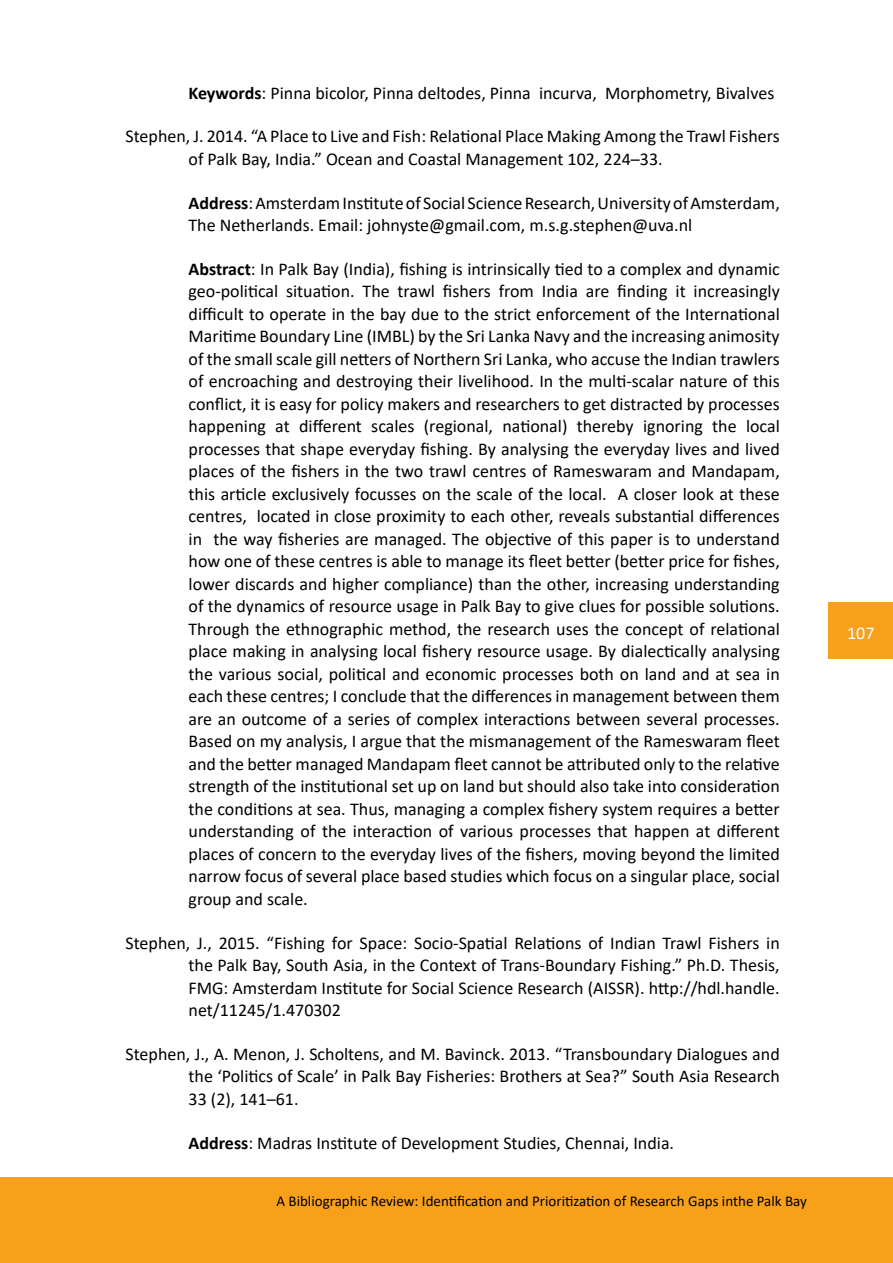
<style>
.page{position:relative;width:893px;height:1263px;background:#fff}
.page>*{position:absolute;margin:0;border:0;box-sizing:border-box;transform-origin:0 0}
.t1{font:18px/22.5px "Calibri";color:#000;text-align:justify}
.t2{font:18px "Calibri";color:#fff}
.t3{font:15px "Calibri";color:#000}
.s1{font-weight:700}
</style>
<div class="page">
<div style="left:0;top:1177px;width:893px;height:86px;background:#f9a01b"></div>
<div style="left:828px;top:603px;width:65px;height:56px;background:#f9a01b"></div>
<p class="t1" style="left:189px;top:81px;width:587px"><span class="s1">Keywords</span>: Pinna bicolor, Pinna deltodes, Pinna incurva, Morphometry, Bivalves</p>
<p class="t1" style="left:189px;top:125px;width:593px;text-indent:-63px">Stephen, J. 2014. “A Place to Live and Fish: Relational Place Making Among the Trawl Fishers of Palk Bay, India.” Ocean and Coastal Management 102, 224–33.</p>
<p class="t1" style="left:189px;top:191px;width:593px"><span class="s1">Address</span>: Amsterdam Institute of Social Science Research, University of Amsterdam,<br>The Netherlands. Email: johnyste@gmail.com, m.s.g.stephen@uva.nl</p>
<p class="t1" style="left:189px;top:257px;width:593px"><span class="s1">Abstract</span>: In Palk Bay (India), fishing is intrinsically tied to a complex and dynamic geo-political situation. The trawl fishers from India are finding it increasingly difficult to operate in the bay due to the strict enforcement of the International Maritime Boundary Line (IMBL) by the Sri Lanka Navy and the increasing animosity of the small scale gill netters of Northern Sri Lanka, who accuse the Indian trawlers of encroaching and destroying their livelihood. In the multi-scalar nature of this conflict, it is easy for policy makers and researchers to get distracted by processes happening at different scales (regional, national) thereby ignoring the local processes that shape everyday fishing. By analysing the everyday lives and lived places of the fishers in the two trawl centres of Rameswaram and Mandapam, this article exclusively focusses on the scale of the local. A closer look at these centres, located in close proximity to each other, reveals substantial differences in the way fisheries are managed. The objective of this paper is to understand how one of these centres is able to manage its fleet better (better price for fishes, lower discards and higher compliance) than the other, increasing understanding of the dynamics of resource usage in Palk Bay to give clues for possible solutions.<br>Through the ethnographic method, the research uses the concept of relational place making in analysing local fishery resource usage. By dialectically analysing the various social, political and economic processes both on land and at sea in each these centres; I conclude that the differences in management between them are an outcome of a series of complex interactions between several processes.<br>Based on my analysis, I argue that the mismanagement of the Rameswaram fleet and the better managed Mandapam fleet cannot be attributed only to the relative strength of the institutional set up on land but should also take into consideration the conditions at sea. Thus, managing a complex fishery system requires a better understanding of the interaction of various processes that happen at different places of concern to the everyday lives of the fishers, moving beyond the limited narrow focus of several place based studies which focus on a singular place, social group and scale.</p>
<p class="t1" style="left:189px;top:931px;width:593px;text-indent:-63px">Stephen, J., 2015. “Fishing for Space: Socio-Spatial Relations of Indian Trawl Fishers in the Palk Bay, South Asia, in the Context of Trans-Boundary Fishing.” Ph.D. Thesis, FMG: Amsterdam Institute for Social Science Research (AISSR). http://hdl.handle. net/11245/1.470302</p>
<p class="t1" style="left:189px;top:1042px;width:593px;text-indent:-63px">Stephen, J., A. Menon, J. Scholtens, and M. Bavinck. 2013. “Transboundary Dialogues and the ‘Politics of Scale’ in Palk Bay Fisheries: Brothers at Sea?” South Asia Research 33 (2), 141–61.</p>
<p class="t1" style="left:189px;top:1131px;width:487px"><span class="s1">Address</span>: Madras Institute of Development Studies, Chennai, India.</p>
<p class="t3" style="left:276px;top:1191px;width:532px">A Bibliographic Review: Identification and Prioritization of Research Gaps inthe Palk Bay</p>
<p class="t2" style="left:847px;top:620px;width:29px">107</p>
</div>
